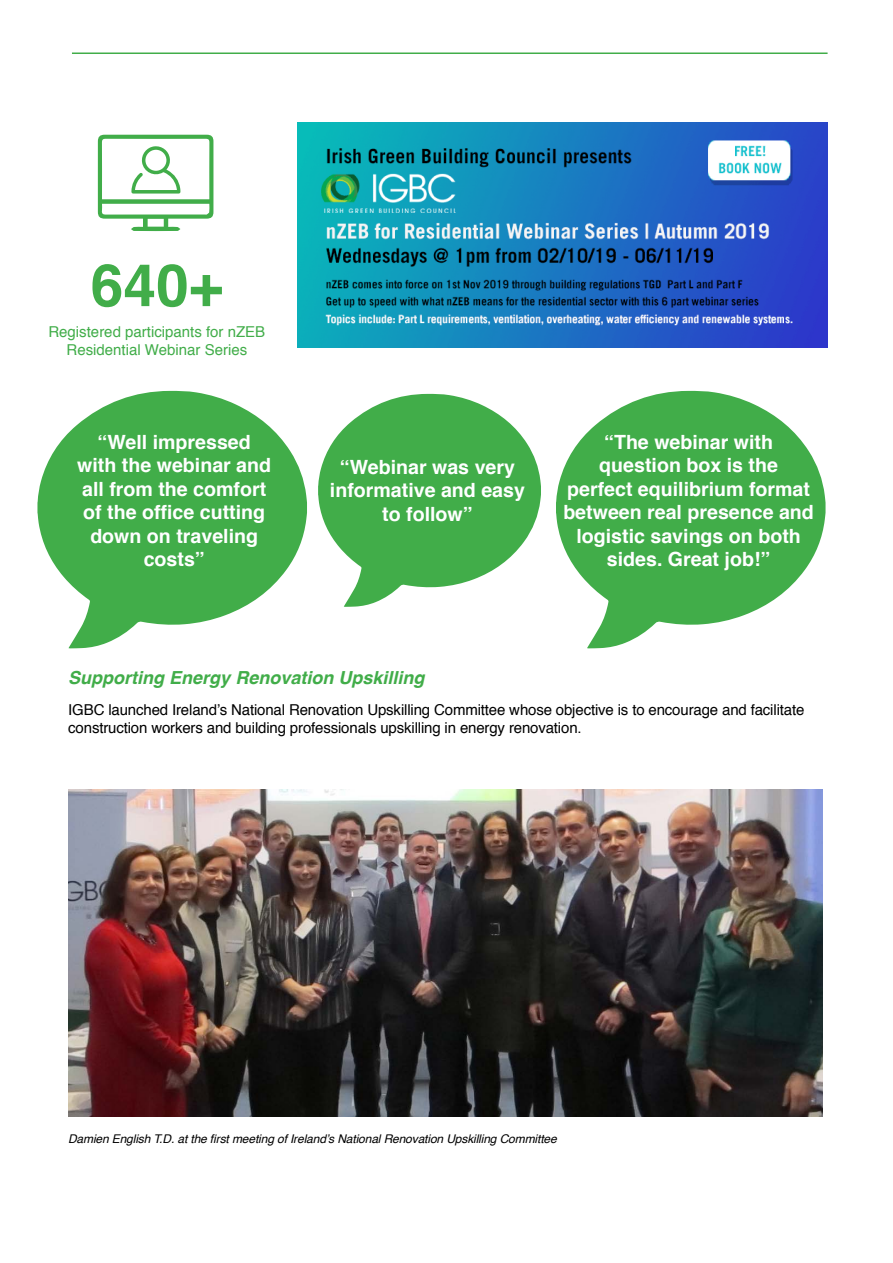
<style>
.page{position:relative;width:893px;height:1263px;background:#fff}
.page>*{position:absolute;margin:0;border:0;box-sizing:border-box;transform-origin:0 0}
.Body_Black{font:700 58.8px "Helvetica";color:#41ad49}
.Body_Black-2{font:700 19.65px/23.5px "Helvetica";color:#fff;text-align:center}
.Sub_head_inline_text{font:italic 700 18px "Helvetica";color:#41ad49}
.Body_Black-3{font:15px/18px "Helvetica";letter-spacing:-.01em;color:#000}
.Body_Black-4{font:15px/18px "Helvetica";color:#41ad49;text-align:center}
.Body_Black-5{font:italic 12px "Helvetica";letter-spacing:-.01em;color:#000}
</style>
<div class="page">
<svg style="left:318px;top:394px;width:223px;height:213px;fill:#41ad49"></svg>
<hr style="left:72px;top:53px;width:756px;height:1px;background:#41ad49">
<img style="left:298px;top:122px;width:529px;height:225px">
<svg style="left:556px;top:391px;width:269px;height:257px;fill:#41ad49"></svg>
<svg style="left:37px;top:391px;width:270px;height:257px;fill:#41ad49"></svg>
<svg style="left:98px;top:135px;width:115px;height:96px"></svg>
<img style="left:68px;top:789px;width:754px;height:327px">
<p class="Body_Black" style="left:91px;top:238px;width:134px">640+</p>
<p class="Body_Black-4" style="left:48px;top:323px;width:218px">Registered participants for nZEB<br>Residential Webinar Series</p>
<p class="Body_Black-2" style="left:77px;top:430px;width:195px">“Well impressed with the webinar and all from the comfort of the office cutting down on traveling costs”</p>
<p class="Body_Black-2" style="left:563px;top:430px;width:252px">“The webinar with question box is the<br>perfect equilibrium format between real presence and logistic savings on both sides. Great job!”</p>
<p class="Body_Black-2" style="left:330px;top:455px;width:196px">“Webinar was very informative and easy to follow”</p>
<p class="Sub_head_inline_text" style="left:68px;top:663px;width:358px">Supporting Energy Renovation Upskilling</p>
<p class="Body_Black-3" style="left:68px;top:701px;width:738px">IGBC launched Ireland’s National Renovation Upskilling Committee whose objective is to encourage and facilitate construction workers and building professionals upskilling in energy renovation.</p>
<p class="Body_Black-5" style="left:68px;top:1129px;width:490px">Damien English T.D. at the first meeting of Ireland’s National Renovation Upskilling Committee</p>
</div>
